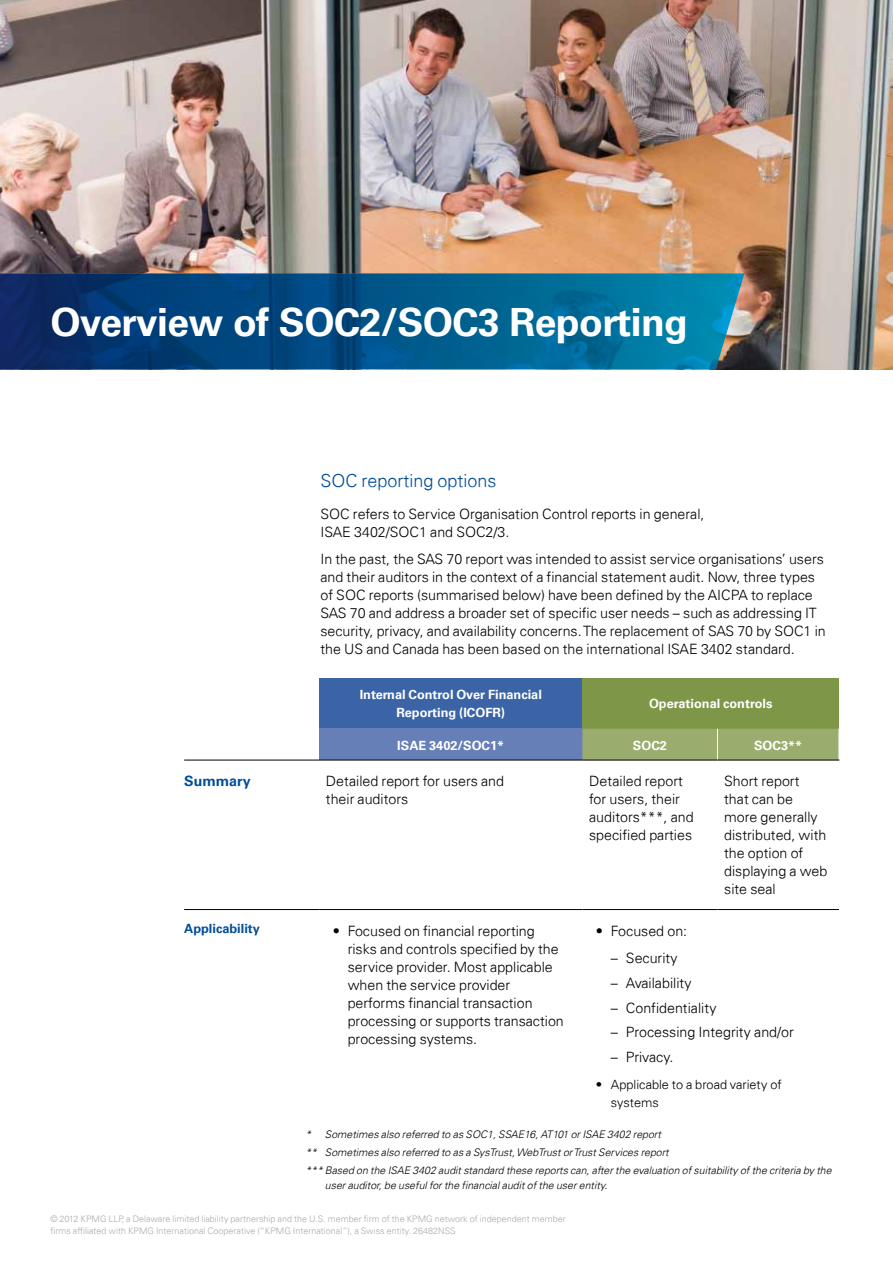
<style>
.page{position:relative;width:893px;height:1263px;background:#fff}
.page>*{position:absolute;margin:0;border:0;box-sizing:border-box;transform-origin:0 0}
.Heading_26pt{font:700 39px "Univers 65";letter-spacing:-.015em;color:#fff}
.Introduction_12pt{font:300 18px "Univers 45";color:#004e98}
.Bodycopy_9_5pt{font:300 14.25px/18px "Univers 45";color:#000}
.Bullets_9_5pt_copy{font:300 14.25px/18px "Univers 45";color:#000}
.Bullets_2nd_Level_9{font:300 14.25px "Univers 45";color:#000}
.Bodycopy_9_5pt-2{font:700 14.25px "Univers 65";color:#004e98}
.Bodycopy_9_5pt-3{font:700 12.75px/18px "Univers 65";color:#fff;text-align:center}
.Bullets_9_5pt{font:300 12.75px/18px "Univers 45";color:#000}
.Bodycopy_9_5pt-4{font:700 12.75px "Univers 65";color:#004e98}
.Bodycopy_9_5pt-5{font:italic 300 10.5px/15px "Univers 45";color:#000}
.Legal_6pt{font:300 9px/12px "Univers 45";color:#a9aaaf}
</style>
<div class="page">
<img style="left:0;top:0;width:893px;height:369px">
<svg style="left:0;top:273px;width:744px;height:96px;background:#055587"></svg>
<div style="left:319px;top:678px;width:263px;height:51px;background:#3b64a7"></div>
<div style="left:582px;top:678px;width:257px;height:51px;background:#7e9648"></div>
<div style="left:319px;top:729px;width:263px;height:31px;background:#677fb7"></div>
<div style="left:582px;top:729px;width:257px;height:31px;background:#9aac6e"></div>
<hr style="left:184px;top:760px;width:135px;height:1px;background:#000">
<hr style="left:184px;top:909px;width:135px;height:1px;background:#000">
<hr style="left:319px;top:909px;width:263px;height:1px;background:#000">
<hr style="left:582px;top:909px;width:135px;height:1px;background:#000">
<hr style="left:717px;top:909px;width:122px;height:1px;background:#000">
<hr style="left:319px;top:760px;width:263px;height:1px;background:#000">
<hr style="left:717px;top:729px;width:1px;height:31px;background:#fff">
<hr style="left:582px;top:760px;width:135px;height:1px;background:#000">
<hr style="left:717px;top:760px;width:122px;height:1px;background:#000">
<p class="Heading_26pt" style="left:50px;top:300px;width:639px">Overview of SOC2/SOC3 Reporting</p>
<p class="Introduction_12pt" style="left:320px;top:470px;width:178px">SOC reporting options</p>
<p class="Bodycopy_9_5pt" style="left:320px;top:505px;width:385px">SOC refers to Service Organisation Control reports in general,<br>ISAE 3402/SOC1 and SOC2/3.</p>
<p class="Bodycopy_9_5pt" style="left:320px;top:550px;width:507px">In the past, the SAS 70 report was intended to assist service organisations’ users and their auditors in the context of a financial statement audit. Now, three types of SOC reports (summarised below) have been defined by the AICPA to replace SAS 70 and address a broader set of specific user needs – such as addressing IT security, privacy, and availability concerns. The replacement of SAS 70 by SOC1 in the US and Canada has been based on the international ISAE 3402 standard.</p>
<p class="Bodycopy_9_5pt-3" style="left:360px;top:686px;width:184px">Internal Control Over Financial<br>Reporting (ICOFR)</p>
<p class="Bodycopy_9_5pt-3" style="left:649px;top:695px;width:125px">Operational controls</p>
<p class="Bodycopy_9_5pt-3" style="left:397px;top:737px;width:108px">ISAE 3402/SOC1*</p>
<p class="Bodycopy_9_5pt-3" style="left:633px;top:737px;width:36px">SOC2</p>
<p class="Bodycopy_9_5pt-3" style="left:754px;top:737px;width:50px">SOC3**</p>
<p class="Bodycopy_9_5pt-2" style="left:184px;top:773px;width:68px">Summary</p>
<p class="Bodycopy_9_5pt" style="left:326px;top:772px;width:180px">Detailed report for users and their auditors</p>
<p class="Bodycopy_9_5pt" style="left:589px;top:772px;width:106px">Detailed report for users, their auditors***, and specified parties</p>
<p class="Bodycopy_9_5pt" style="left:724px;top:772px;width:105px">Short report that can be more generally distributed, with the option of displaying a web site seal</p>
<p class="Bodycopy_9_5pt-4" style="left:184px;top:921px;width:77px">Applicability</p>
<p class="Bullets_9_5pt_copy" style="left:348px;top:922px;width:218px;text-indent:-15px">• Focused on financial reporting risks and controls specified by the service provider. Most applicable when the service provider performs financial transaction processing or supports transaction processing systems.</p>
<p class="Bullets_9_5pt_copy" style="left:596px;top:922px;width:93px">• Focused on:</p>
<p class="Bullets_2nd_Level_9" style="left:611px;top:949px;width:68px">– Security</p>
<p class="Bullets_2nd_Level_9" style="left:611px;top:974px;width:82px">– Availability</p>
<p class="Bullets_2nd_Level_9" style="left:611px;top:999px;width:107px">– Confidentiality</p>
<p class="Bullets_2nd_Level_9" style="left:611px;top:1024px;width:184px">– Processing Integrity and/or</p>
<p class="Bullets_2nd_Level_9" style="left:611px;top:1048px;width:64px">– Privacy.</p>
<p class="Bullets_9_5pt" style="left:611px;top:1075px;width:172px;text-indent:-15px">• Applicable to a broad variety of systems</p>
<p class="Bodycopy_9_5pt-5" style="left:305px;top:1126px;width:357px">* Sometimes also referred to as SOC1, SSAE16, AT101 or ISAE 3402 report</p>
<p class="Bodycopy_9_5pt-5" style="left:305px;top:1144px;width:365px">** Sometimes also referred to as a SysTrust, WebTrust or Trust Services report</p>
<p class="Bodycopy_9_5pt-5" style="left:325px;top:1162px;width:508px;text-indent:-20px">*** Based on the ISAE 3402 audit standard these reports can, after the evaluation of suitability of the criteria by the user auditor, be useful for the financial audit of the user entity.</p>
<p class="Legal_6pt" style="left:50px;top:1212px;width:517px">© 2012 KPMG LLP, a Delaware limited liability partnership and the U.S. member firm of the KPMG network of independent member firms affiliated with KPMG International Cooperative (“KPMG International”), a Swiss entity. 26482NSS</p>
</div>
